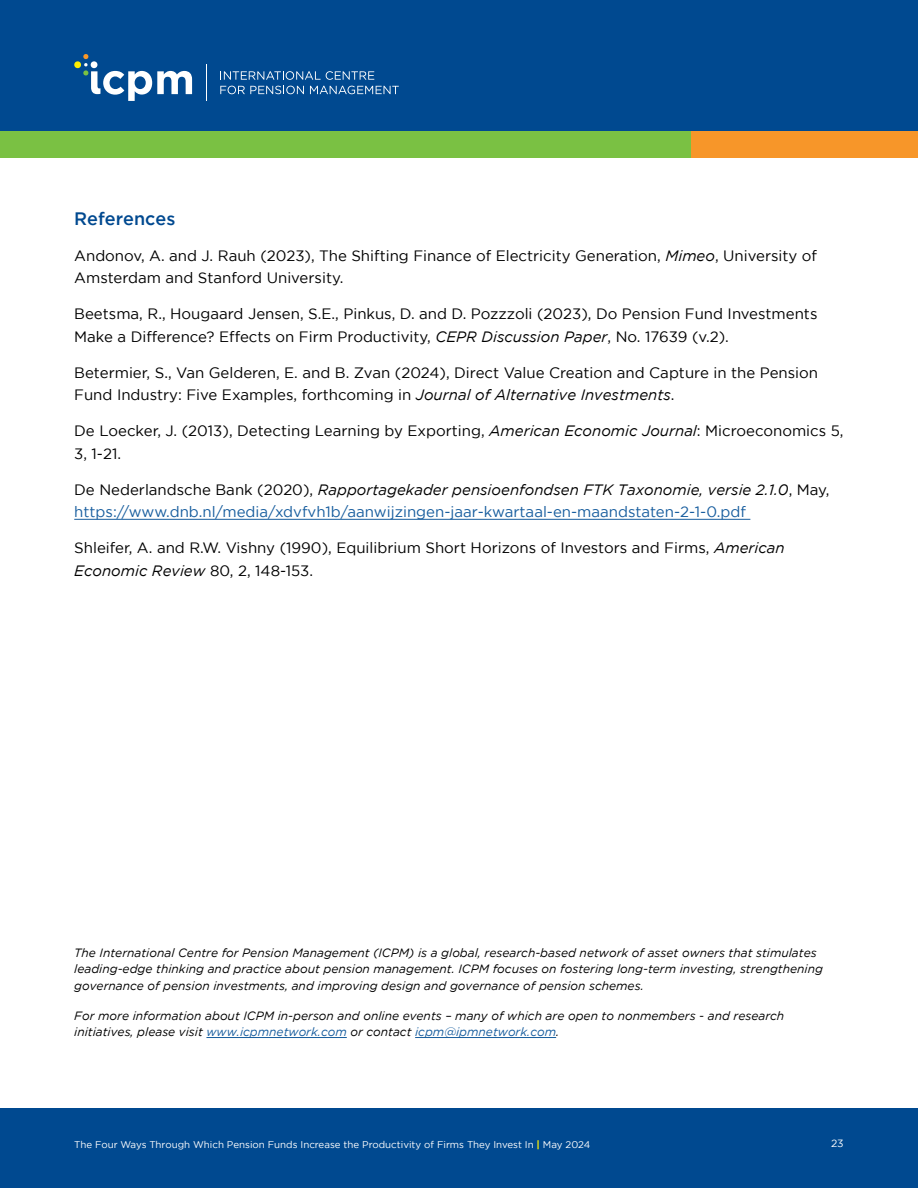
<style>
.page{position:relative;width:918px;height:1188px;background:#fff}
.page>*{position:absolute;margin:0;border:0;box-sizing:border-box;transform-origin:0 0}
.Title_2{font:500 18px "Gotham";color:#004990}
.Body{font:15px/22.5px "Gotham";color:#000}
.Body-2{font:15px/22.5px "Gotham";color:#175d9e}
.Note{font:italic 12px/16.5px "Gotham";color:#000}
.t1{font:10.5px "Gotham";color:#fff}
.t2{font:9.75px "Gotham";color:#fff}
.s1{font-style:italic}
.s2{color:#000}
.s3{font-style:italic;color:#000}
.s4{color:#175d9e}
.s5{font-weight:700;color:#fff000}
</style>
<div class="page">
<div style="left:0;top:0;width:918px;height:131px;background:#004990"></div>
<svg style="left:220px;top:71px;width:154px;height:9px"></svg>
<svg style="left:220px;top:86px;width:84px;height:8px"></svg>
<svg style="left:310px;top:86px;width:89px;height:8px"></svg>
<hr style="left:206px;top:65px;width:1px;height:36px;background:#fff">
<svg style="left:74px;top:54px;width:118px;height:47px"></svg>
<div style="left:0;top:131px;width:691px;height:27px;background:#7ac143"></div>
<div style="left:691px;top:131px;width:227px;height:27px;background:#f79629"></div>
<div style="left:0;top:1108px;width:918px;height:80px;background:#004990"></div>
<hr style="left:74px;top:519px;width:676px;height:1px;background:#175d9e">
<hr style="left:206px;top:1037px;width:141px;height:1px;background:#175d9e">
<hr style="left:415px;top:1037px;width:141px;height:1px;background:#175d9e">
<p class="Title_2" style="left:74px;top:208px;width:103px">References</p>
<p class="Body" style="left:74px;top:244px;width:744px">Andonov, A. and J. Rauh (2023), The Shifting Finance of Electricity Generation, <span class="s1">Mimeo</span>, University of<br>Amsterdam and Stanford University.</p>
<p class="Body" style="left:74px;top:303px;width:745px">Beetsma, R., Hougaard Jensen, S.E., Pinkus, D. and D. Pozzzoli (2023), Do Pension Fund Investments<br>Make a Difference? Effects on Firm Productivity, <span class="s1">CEPR Discussion Paper</span>, No. 17639 (v.2).</p>
<p class="Body" style="left:74px;top:361px;width:745px">Betermier, S., Van Gelderen, E. and B. Zvan (2024), Direct Value Creation and Capture in the Pension<br>Fund Industry: Five Examples, forthcoming in <span class="s1">Journal of Alternative Investments</span>.</p>
<p class="Body" style="left:74px;top:420px;width:771px">De Loecker, J. (2013), Detecting Learning by Exporting, <span class="s1">American Economic Journal</span>: Microeconomics 5,<br>3, 1-21.</p>
<p class="Body-2" style="left:74px;top:478px;width:757px"><span class="s2">De Nederlandsche Bank (2020),</span> <span class="s3">Rapportagekader pensioenfondsen FTK Taxonomie, versie 2.1.0</span><span class="s2">, May, </span>https://www.dnb.nl/media/xdvfvh1b/aanwijzingen-jaar-kwartaal-en-maandstaten-2-1-0.pdf</p>
<p class="Body" style="left:74px;top:537px;width:712px">Shleifer, A. and R.W. Vishny (1990), Equilibrium Short Horizons of Investors and Firms, <span class="s1">American<br>Economic Review</span> 80, 2, 148-153.</p>
<p class="Note" style="left:74px;top:944px;width:750px">The International Centre for Pension Management (ICPM) is a global, research-based network of asset owners that stimulates leading-edge thinking and practice about pension management. ICPM focuses on fostering long-term investing, strengthening governance of pension investments, and improving design and governance of pension schemes.</p>
<p class="Note" style="left:74px;top:1007px;width:712px">For more information about ICPM in-person and online events – many of which are open to nonmembers - and research initiatives, please visit <span class="s4">www.icpmnetwork.com</span> or contact <span class="s4">icpm@ipmnetwork.com</span>.</p>
<p class="t2" style="left:74px;top:1139px;width:518px">The Four Ways Through Which Pension Funds Increase the Productivity of Firms They Invest In <span class="s5">|</span> May 2024</p>
<p class="t1" style="left:831px;top:1138px;width:14px">23</p>
</div>
